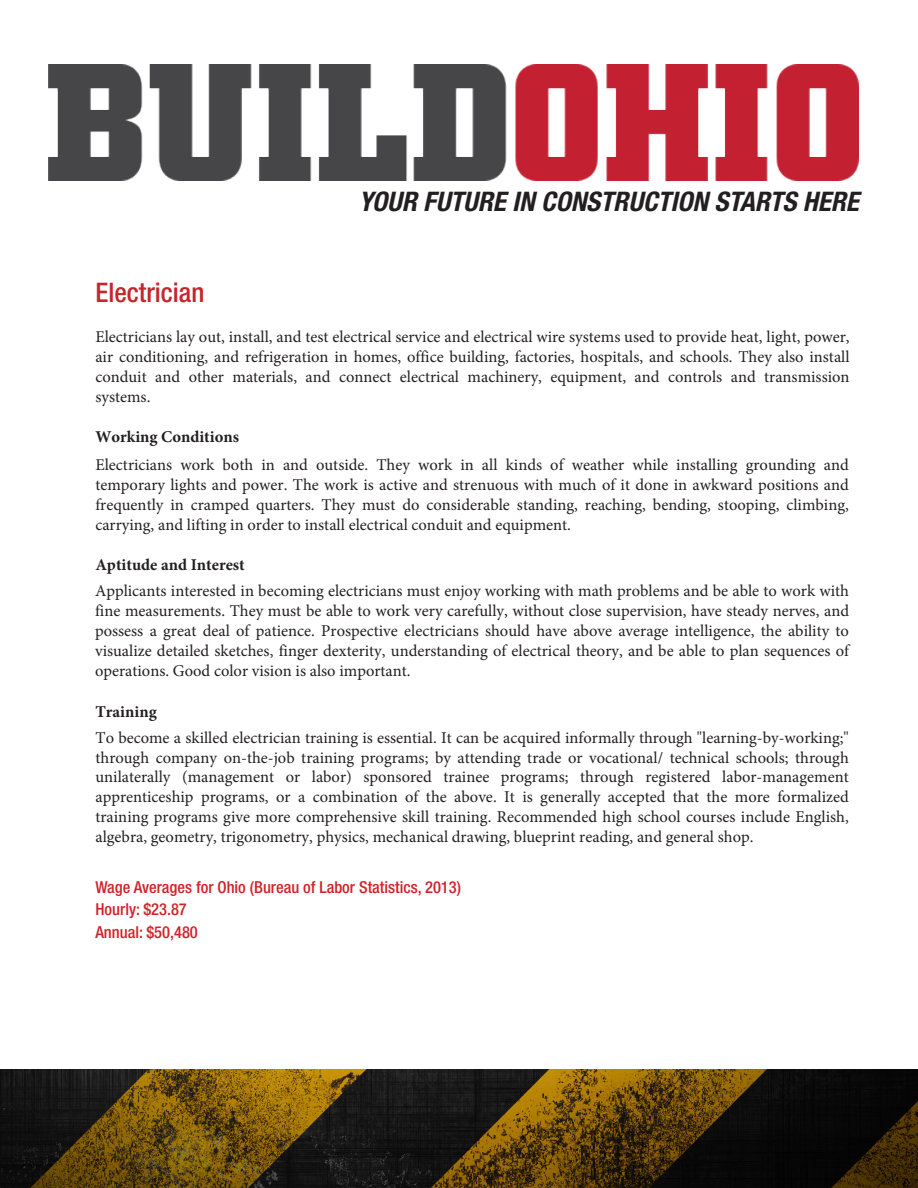
<style>
.page{position:relative;width:918px;height:1188px;background:#fff}
.page>*{position:absolute;margin:0;border:0;box-sizing:border-box;transform-origin:0 0}
.t1{font:italic 700 condensed 27px "Helvetica Neue LT Std";color:#231f20}
.t2{font:500 condensed 27px "Helvetica Neue LT Std";color:#c6252c}
.t3{font:16.5px/19.8px "Minion Pro";color:#231f20;text-align:justify}
.t4{font:500 condensed 16.5px "Helvetica Neue LT Std";color:#d1232a}
.t5{font:700 16.5px "Minion Pro";color:#231f20}
</style>
<div class="page">
<img style="left:49px;top:65px;width:810px;height:116px">
<img style="left:0;top:1069px;width:918px;height:119px">
<p class="t1" style="left:359px;top:185px;width:502px">YOUR FUTURE IN CONSTRUCTION STARTS HERE</p>
<p class="t2" style="left:95px;top:277px;width:110px">Electrician</p>
<p class="t3" style="left:95px;top:327px;width:756px">Electricians lay out, install, and test electrical service and electrical wire systems used to provide heat, light, power, air conditioning, and refrigeration in homes, office building, factories, hospitals, and schools. They also install conduit and other materials, and connect electrical machinery, equipment, and controls and transmission systems.</p>
<p class="t5" style="left:95px;top:426px;width:145px">Working Conditions</p>
<p class="t3" style="left:95px;top:455px;width:755px">Electricians work both in and outside. They work in all kinds of weather while installing grounding and temporary lights and power. The work is active and strenuous with much of it done in awkward positions and frequently in cramped quarters. They must do considerable standing, reaching, bending, stooping, climbing, carrying, and lifting in order to install electrical conduit and equipment.</p>
<p class="t5" style="left:95px;top:553px;width:151px">Aptitude and Interest</p>
<p class="t3" style="left:95px;top:581px;width:756px">Applicants interested in becoming electricians must enjoy working with math problems and be able to work with fine measurements. They must be able to work very carefully, without close supervision, have steady nerves, and possess a great deal of patience. Prospective electricians should have above average intelligence, the ability to visualize detailed sketches, finger dexterity, understanding of electrical theory, and be able to plan sequences of operations. Good color vision is also important.</p>
<p class="t5" style="left:95px;top:700px;width:63px">Training</p>
<p class="t3" style="left:96px;top:728px;width:755px">To become a skilled electrician training is essential. It can be acquired informally through "learning-by-working;" through company on-the-job training programs; by attending trade or vocational/ technical schools; through unilaterally (management or labor) sponsored trainee programs; through registered labor-management apprenticeship programs, or a combination of the above. It is generally accepted that the more formalized training programs give more comprehensive skill training. Recommended high school courses include English, algebra, geometry, trigonometry, physics, mechanical drawing, blueprint reading, and general shop.</p>
<p class="t4" style="left:95px;top:877px;width:367px">Wage Averages for Ohio (Bureau of Labor Statistics, 2013)</p>
<p class="t4" style="left:95px;top:900px;width:93px">Hourly: $23.87</p>
<p class="t4" style="left:95px;top:923px;width:104px">Annual: $50,480</p>
</div>
